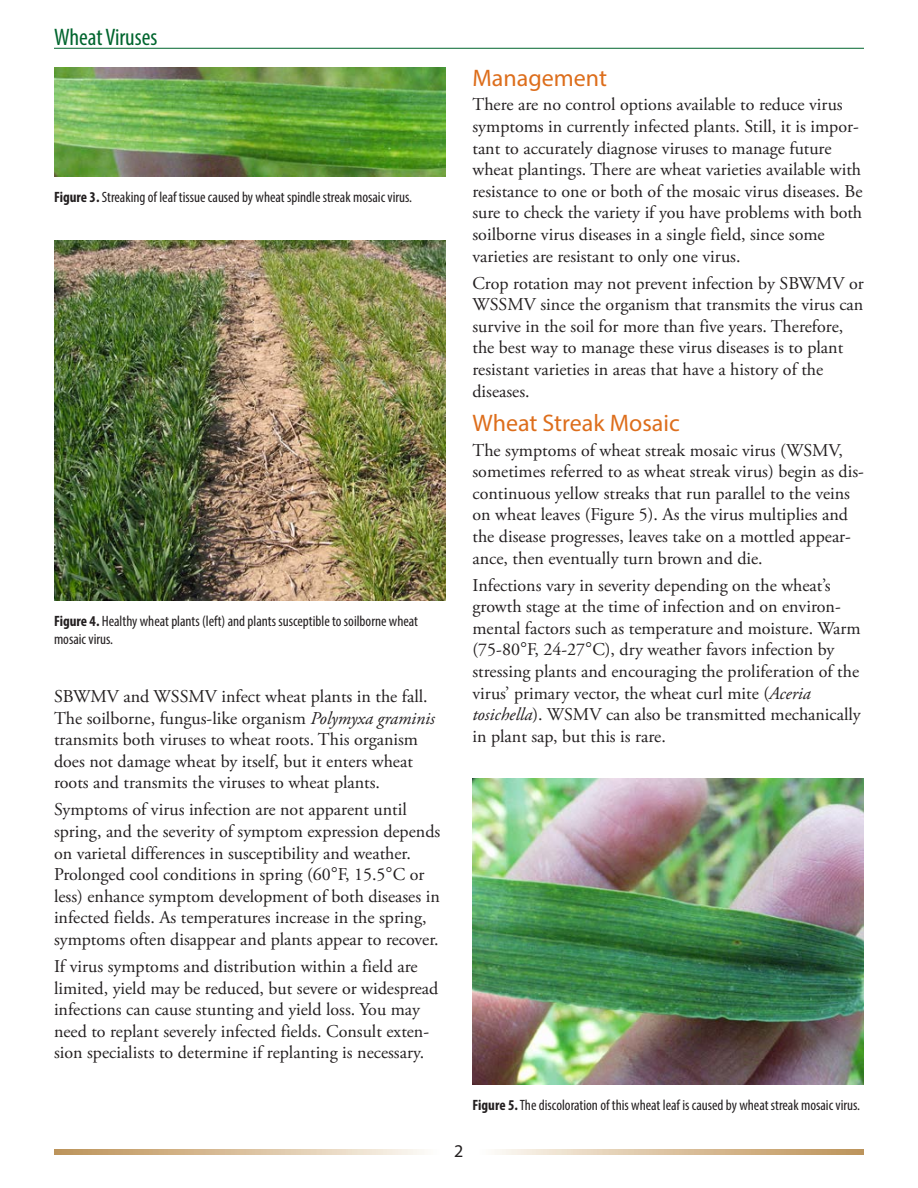
<style>
.page{position:relative;width:918px;height:1188px;background:#fff}
.page>*{position:absolute;margin:0;border:0;box-sizing:border-box;transform-origin:0 0}
.Subhead_1{font:24px "Myriad Pro";color:#dd6e1c}
.t1{font:condensed 24px "Myriad Pro";color:#00652e}
.Body_Text{font:18px/21.6px "Adobe Garamond Pro";color:#231f20}
.t2{font:18px "Myriad Pro";color:#231f20}
.Captions{font:condensed 15px/18px "Myriad Pro";color:#231f20}
.s1{font-weight:700}
.s2{font-style:italic}
</style>
<div class="page">
<svg style="left:54px;top:1150px;width:370px;height:5px;background:#dac2a0"></svg>
<svg style="left:495px;top:1150px;width:369px;height:5px;background:#dbc2a0"></svg>
<hr style="left:54px;top:48px;width:810px;height:1px;background:#00652e">
<img style="left:54px;top:68px;width:392px;height:109px">
<img style="left:54px;top:241px;width:392px;height:360px">
<img style="left:472px;top:779px;width:392px;height:306px">
<h1 class="t1" style="left:54px;top:23px;width:105px">Wheat Viruses</h1>
<p class="Captions" style="left:54px;top:188px;width:360px"><span class="s1">Figure 3.</span> Streaking of leaf tissue caused by wheat spindle streak mosaic virus.</p>
<p class="Captions" style="left:54px;top:612px;width:366px"><span class="s1">Figure 4.</span> Healthy wheat plants (left) and plants susceptible to soilborne wheat mosaic virus.</p>
<p class="Body_Text" style="left:54px;top:686px;width:382px">SBWMV and WSSMV infect wheat plants in the fall.<br>The soilborne, fungus-like organism <span class="s2">Polymyxa graminis </span>transmits both viruses to wheat roots. This organism does not damage wheat by itself, but it enters wheat roots and transmits the viruses to wheat plants.</p>
<p class="Body_Text" style="left:54px;top:800px;width:388px">Symptoms of virus infection are not apparent until spring, and the severity of symptom expression depends on varietal differences in susceptibility and weather.<br>Prolonged cool conditions in spring (60 F, 15.5 C or less) enhance symptom development of both diseases in infected fields. As temperatures increase in the spring, symptoms often disappear and plants appear to recover.</p>
<p class="Body_Text" style="left:54px;top:956px;width:386px">If virus symptoms and distribution within a field are limited, yield may be reduced, but severe or widespread infections can cause stunting and yield loss. You may need to replant severely infected fields. Consult exten&shy;sion specialists to determine if replanting is necessary.</p>
<p class="Subhead_1" style="left:472px;top:63px;width:136px">Management</p>
<p class="Body_Text" style="left:472px;top:94px;width:392px">There are no control options available to reduce virus symptoms in currently infected plants. Still, it is impor&shy;tant to accurately diagnose viruses to manage future wheat plantings. There are wheat varieties available with resistance to one or both of the mosaic virus diseases. Be sure to check the variety if you have problems with both soilborne virus diseases in a single field, since some varieties are resistant to only one virus.</p>
<p class="Body_Text" style="left:472px;top:273px;width:393px">Crop rotation may not prevent infection by SBWMV or WSSMV since the organism that transmits the virus can survive in the soil for more than five years. Therefore, the best way to manage these virus diseases is to plant resistant varieties in areas that have a history of the diseases.</p>
<p class="Subhead_1" style="left:472px;top:408px;width:209px">Wheat Streak Mosaic</p>
<p class="Body_Text" style="left:472px;top:440px;width:393px">The symptoms of wheat streak mosaic virus (WSMV, sometimes referred to as wheat streak virus) begin as dis&shy;continuous yellow streaks that run parallel to the veins on wheat leaves (Figure 5). As the virus multiplies and the disease progresses, leaves take on a mottled appear&shy;ance, then eventually turn brown and die.</p>
<p class="Body_Text" style="left:472px;top:575px;width:390px">Infections vary in severity depending on the wheat’s growth stage at the time of infection and on environ&shy;mental factors such as temperature and moisture. Warm (75-80 F, 24-27 C), dry weather favors infection by stressing plants and encouraging the proliferation of the virus’ primary vector, the wheat curl mite (<span class="s2">Aceria tosichella</span>). WSMV can also be transmitted mechanically in plant sap, but this is rare.</p>
<p class="Captions" style="left:472px;top:1096px;width:389px"><span class="s1">Figure 5.</span> The discoloration of this wheat leaf is caused by wheat streak mosaic virus.</p>
<p class="t2" style="left:454px;top:1140px;width:11px">2</p>
</div>
